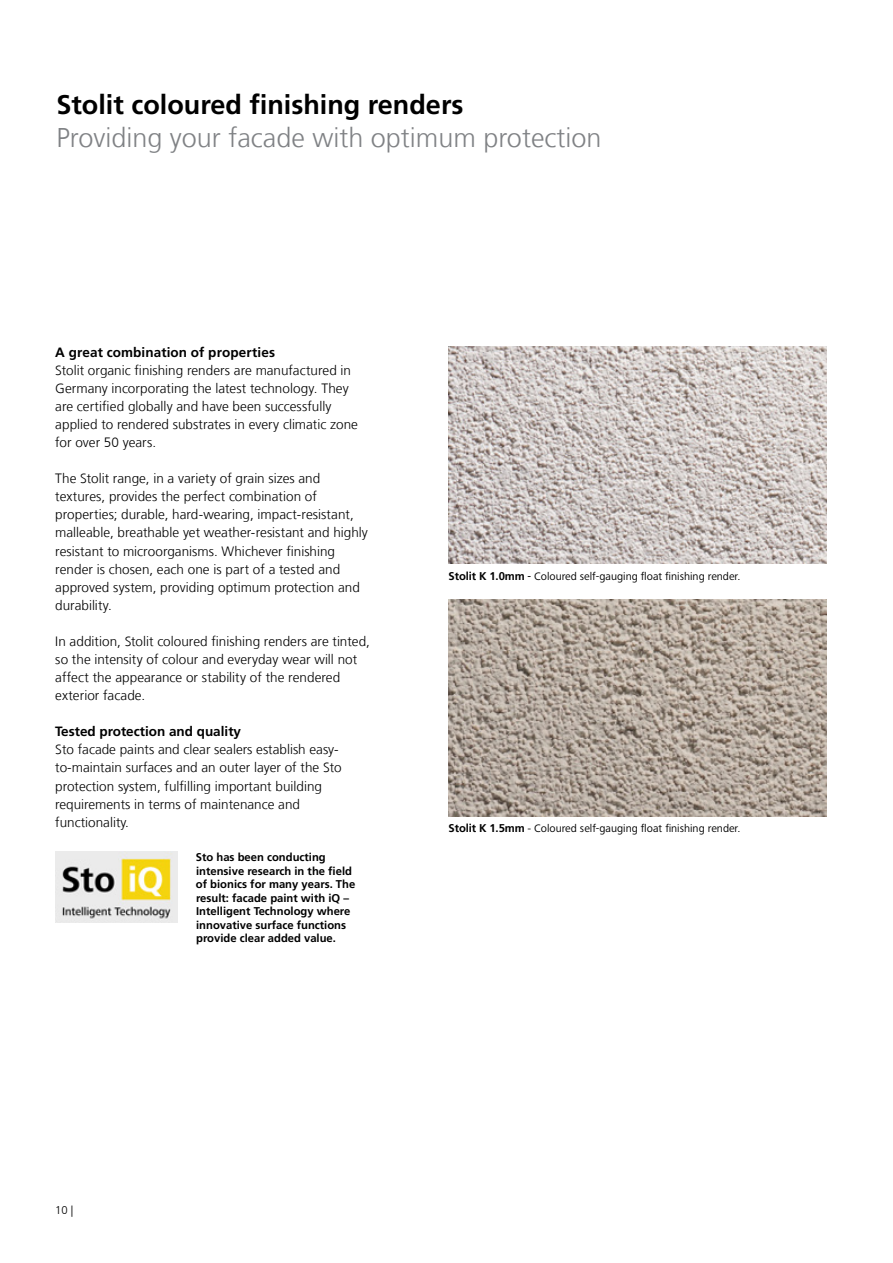
<style>
.page{position:relative;width:893px;height:1263px;background:#fff}
.page>*{position:absolute;margin:0;border:0;box-sizing:border-box;transform-origin:0 0}
.t1{font:300 27px "Sto Frutiger";color:#808285}
.t2{font:700 27px "Sto Frutiger";color:#000}
.t3{font:300 13.5px/18.1px "Sto Frutiger";color:#000}
.t4{font:700 13.5px "Sto Frutiger";letter-spacing:.005em;color:#000}
.t5{font:700 11.25px/13.5px "Sto Frutiger";color:#000}
.t6{font:11.25px "Frutiger Next LTW1 G";color:#000}
.t7{font:300 11.25px "Sto Frutiger";color:#000}
.s1{font-family:"Sto Frutiger";font-weight:700}
.s2{font-family:"Frutiger Next LT";font-weight:500}
.s3{font-family:"Sto Frutiger";font-weight:300}
</style>
<div class="page">
<img style="left:448px;top:600px;width:379px;height:216px">
<img style="left:448px;top:347px;width:379px;height:216px">
<img style="left:55px;top:852px;width:123px;height:71px">
<h1 class="t2" style="left:56px;top:89px;width:409px">Stolit coloured finishing renders</h1>
<h1 class="t1" style="left:56px;top:122px;width:547px">Providing your facade with optimum protection</h1>
<p class="t4" style="left:55px;top:344px;width:221px">A great combination of properties</p>
<p class="t3" style="left:55px;top:361px;width:304px">Stolit organic finishing renders are manufactured in Germany incorporating the latest technology. They are certified globally and have been successfully applied to rendered substrates in every climatic zone for over 50 years.</p>
<p class="t3" style="left:55px;top:470px;width:314px">The Stolit range, in a variety of grain sizes and textures, provides the perfect combination of properties; durable, hard-wearing, impact-resistant, malleable, breathable yet weather-resistant and highly resistant to microorganisms. Whichever finishing render is chosen, each one is part of a tested and approved system, providing optimum protection and durability.</p>
<p class="t3" style="left:55px;top:632px;width:316px">In addition, Stolit coloured finishing renders are tinted, so the intensity of colour and everyday wear will not affect the appearance or stability of the rendered exterior facade.</p>
<p class="t4" style="left:55px;top:724px;width:187px">Tested protection and quality</p>
<p class="t3" style="left:55px;top:741px;width:288px">Sto facade paints and clear sealers establish easy&shy;to-maintain surfaces and an outer layer of the Sto protection system, fulfilling important building requirements in terms of maintenance and functionality.</p>
<p class="t5" style="left:196px;top:850px;width:161px">Sto has been conducting intensive research in the field of bionics for many years. The result: facade paint with iQ –<br>Intelligent Technology where innovative surface functions provide clear added value.</p>
<p class="t6" style="left:449px;top:570px;width:293px"><span class="s1">Stolit K 1.0mm</span> <span class="s2">-</span> Coloured self-gauging float finishing render.</p>
<p class="t6" style="left:449px;top:821px;width:293px"><span class="s1">Stolit K 1.5mm</span> <span class="s3">-</span> Coloured self-gauging float finishing render.</p>
<p class="t7" style="left:55px;top:1204px;width:20px">10 |</p>
</div>
